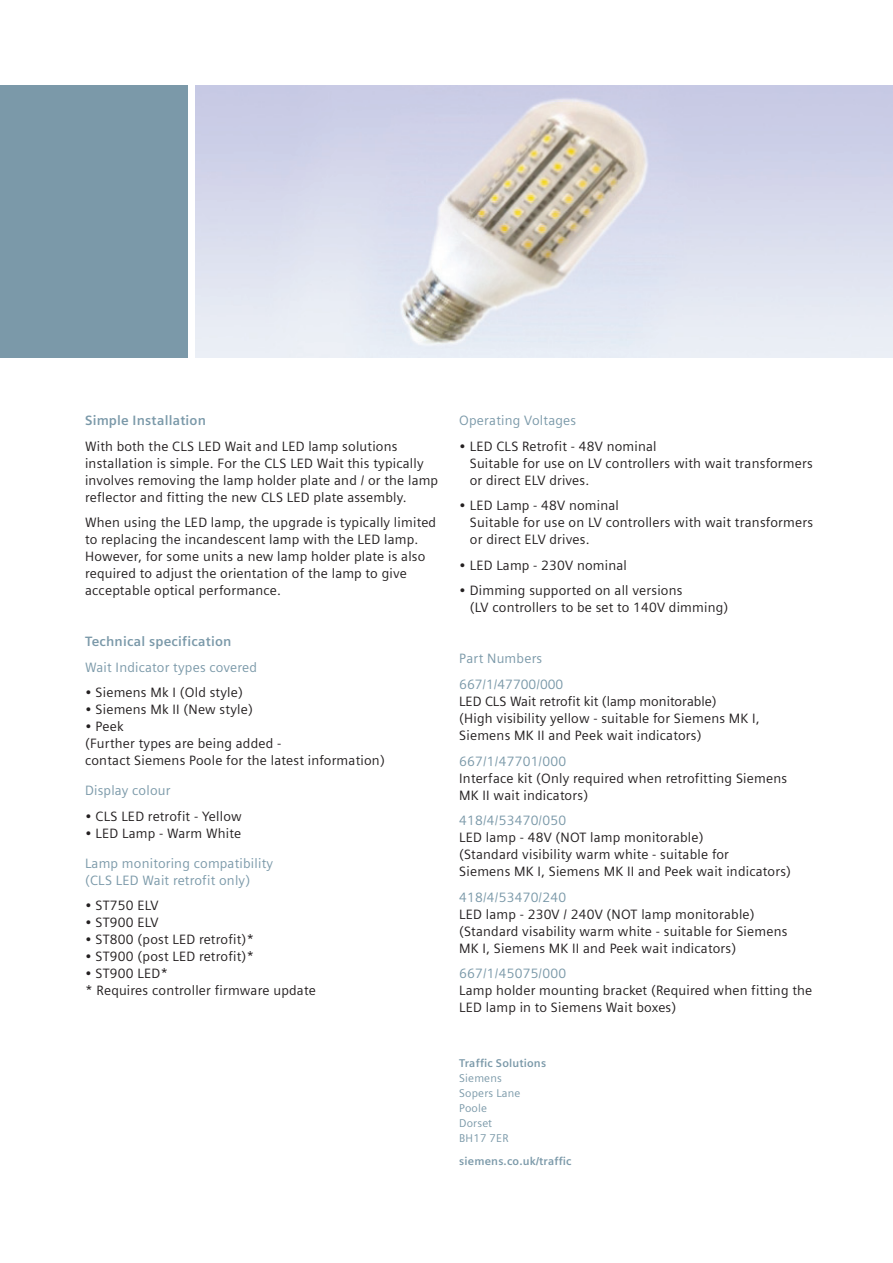
<style>
.page{position:relative;width:893px;height:1263px;background:#fff}
.page>*{position:absolute;margin:0;border:0;box-sizing:border-box;transform-origin:0 0}
.t1{font:13.5px/17px "Siemens Sans";letter-spacing:.015em;color:#231f20}
.t2{font:13.5px/17px "Siemens Sans";letter-spacing:.015em;color:#7b99a9}
.t3{font:700 13.5px "Siemens Sans";letter-spacing:.015em;color:#7b99a9}
.t4{font:700 11.25px "Siemens Sans";letter-spacing:.015em;color:#7b99a9}
.t5{font:11.25px/15px "Siemens Sans";letter-spacing:.015em;color:#7b99a9}
</style>
<div class="page">
<img style="left:196px;top:85px;width:697px;height:272px">
<div style="left:0;top:85px;width:187px;height:272px;background:#7b99a9"></div>
<p class="t3" style="left:85px;top:413px;width:123px">Simple Installation</p>
<p class="t1" style="left:85px;top:438px;width:355px">With both the CLS LED Wait and LED lamp solutions installation is simple. For the CLS LED Wait this typically involves removing the lamp holder plate and / or the lamp reflector and fitting the new CLS LED plate assembly.</p>
<p class="t1" style="left:85px;top:514px;width:353px">When using the LED lamp, the upgrade is typically limited to replacing the incandescent lamp with the LED lamp.<br>However, for some units a new lamp holder plate is also required to adjust the orientation of the lamp to give acceptable optical performance.</p>
<p class="t3" style="left:85px;top:634px;width:148px">Technical specification</p>
<p class="t2" style="left:85px;top:659px;width:174px">Wait Indicator types covered</p>
<p class="t1" style="left:85px;top:684px;width:159px">• Siemens Mk I (Old style)</p>
<p class="t1" style="left:85px;top:701px;width:169px">• Siemens Mk II (New style)</p>
<p class="t1" style="left:85px;top:718px;width:301px">• Peek<br>(Further types are being added -<br>contact Siemens Poole for the latest information)</p>
<p class="t2" style="left:85px;top:782px;width:87px">Display colour</p>
<p class="t1" style="left:85px;top:808px;width:158px">• CLS LED retrofit - Yellow</p>
<p class="t1" style="left:85px;top:825px;width:158px">• LED Lamp - Warm White</p>
<p class="t2" style="left:85px;top:854px;width:190px">Lamp monitoring compatibility (CLS LED Wait retrofit only)</p>
<p class="t1" style="left:85px;top:897px;width:75px">• ST750 ELV</p>
<p class="t1" style="left:85px;top:914px;width:75px">• ST900 ELV</p>
<p class="t1" style="left:85px;top:931px;width:171px">• ST800 (post LED retrofit)*</p>
<p class="t1" style="left:85px;top:948px;width:171px">• ST900 (post LED retrofit)*</p>
<p class="t1" style="left:85px;top:965px;width:232px">• ST900 LED*<br>* Requires controller firmware update</p>
<p class="t2" style="left:459px;top:412px;width:118px">Operating Voltages</p>
<p class="t1" style="left:470px;top:438px;width:345px;text-indent:-11px">• LED CLS Retrofit - 48V nominal<br>Suitable for use on LV controllers with wait transformers or direct ELV drives.</p>
<p class="t1" style="left:470px;top:497px;width:345px;text-indent:-11px">• LED Lamp - 48V nominal<br>Suitable for use on LV controllers with wait transformers or direct ELV drives.</p>
<p class="t1" style="left:459px;top:557px;width:169px">• LED Lamp - 230V nominal</p>
<p class="t1" style="left:470px;top:582px;width:260px;text-indent:-11px">• Dimming supported on all versions<br>(LV controllers to be set to 140V dimming)</p>
<p class="t2" style="left:459px;top:646px;width:106px;line-height:25.5px">Part Numbers<br>667/1/47700/000</p>
<p class="t1" style="left:459px;top:693px;width:302px">LED CLS Wait retrofit kit (lamp monitorable)<br>(High visibility yellow - suitable for Siemens MK I,<br>Siemens MK II and Peek wait indicators)</p>
<p class="t2" style="left:459px;top:752px;width:108px">667/1/47701/000</p>
<p class="t1" style="left:459px;top:769px;width:329px">Interface kit (Only required when retrofitting Siemens<br>MK II wait indicators)</p>
<p class="t2" style="left:459px;top:812px;width:108px">418/4/53470/050</p>
<p class="t1" style="left:459px;top:829px;width:333px">LED lamp - 48V (NOT lamp monitorable)<br>(Standard visibility warm white - suitable for<br>Siemens MK I, Siemens MK II and Peek wait indicators)</p>
<p class="t2" style="left:459px;top:888px;width:108px">418/4/53470/240</p>
<p class="t1" style="left:459px;top:905px;width:330px">LED lamp - 230V / 240V (NOT lamp monitorable) (Standard visability warm white - suitable for Siemens<br>MK I, Siemens MK II and Peek wait indicators)</p>
<p class="t2" style="left:459px;top:965px;width:108px">667/1/45075/000</p>
<p class="t1" style="left:459px;top:982px;width:355px">Lamp holder mounting bracket (Required when fitting the<br>LED lamp in to Siemens Wait boxes)</p>
<p class="t4" style="left:459px;top:1056px;width:88px">Traffic Solutions</p>
<p class="t5" style="left:459px;top:1070px;width:63px">Siemens<br>Sopers Lane<br>Poole<br>Dorset<br>BH17 7ER</p>
<p class="t4" style="left:459px;top:1155px;width:114px">siemens.co.uk/traffic</p>
</div>
